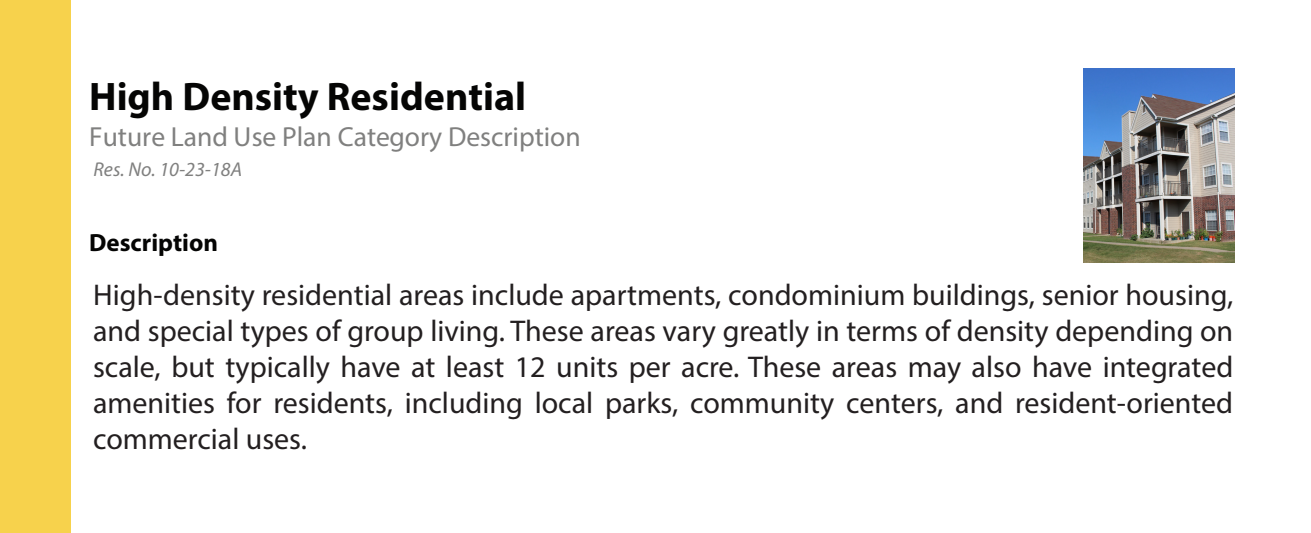
<style>
.page{position:relative;width:1311px;height:533px;background:#fff}
.page>*{position:absolute;margin:0;border:0;box-sizing:border-box;transform-origin:0 0}
.t1{font:700 40px "Myriad Pro";color:#050504}
.t2{font:30px/36px "Myriad Pro";color:#231f20;text-align:justify}
.t3{font:27.5px "Myriad Pro";color:#80807f}
.t4{font:700 25px "Myriad Pro";color:#050504}
.t5{font:italic 20px "Myriad Pro";color:#80807f}
</style>
<div class="page">
<div style="left:0;top:0;width:71px;height:532px;background:#f7d24c"></div>
<img style="left:1083px;top:69px;width:150px;height:193px">
<h1 class="t1" style="left:89px;top:70px;width:438px">High Density Residential</h1>
<p class="t3" style="left:89px;top:120px;width:493px">Future Land Use Plan Category Description</p>
<p class="t5" style="left:93px;top:157px;width:150px">Res. No. 10-23-18A</p>
<p class="t4" style="left:89px;top:225px;width:130px">Description</p>
<p class="t2" style="left:93px;top:275px;width:1141px">High-density residential areas include apartments, condominium buildings, senior housing, and special types of group living. These areas vary greatly in terms of density depending on scale, but typically have at least 12 units per acre. These areas may also have integrated amenities for residents, including local parks, community centers, and resident-oriented commercial uses.</p>
</div>
